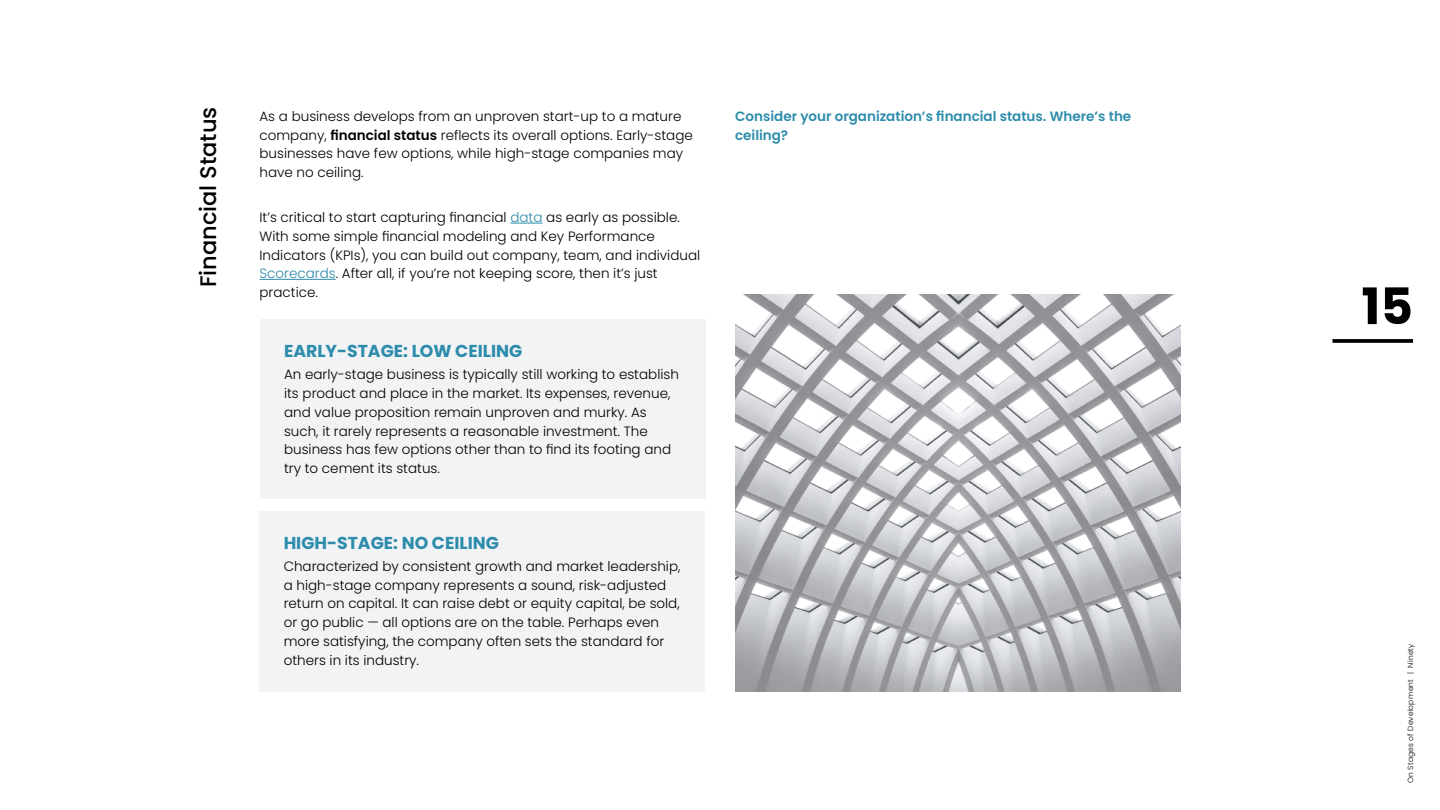
<style>
.page{position:relative;width:1440px;height:810px;background:#fff}
.page>*{position:absolute;margin:0;border:0;box-sizing:border-box;transform-origin:0 0}
.t1{font:700 50.25px "Poppins";color:#000}
.t2{font:500 22.5px "Poppins";color:#000}
.t3{font:700 17.25px "Poppins";color:#2d8cab}
.t4{font:300 13.5px/18.8px "Poppins";color:#000}
.t5{font:600 13.5px/18.8px "Poppins";color:#2d8cab}
.t6{font:300 7.5px "Poppins";letter-spacing:.025em;color:#000}
.s1{font-weight:600}
.s2{color:#2f8baa}
</style>
<div class="page">
<svg style="left:1333px;top:339px;width:80px;height:4px"></svg>
<hr style="left:510px;top:223px;width:33px;height:1px;background:#2f8baa">
<hr style="left:260px;top:279px;width:76px;height:1px;background:#2f8baa">
<img style="left:735px;top:294px;width:445px;height:397px">
<div style="left:260px;top:511px;width:445px;height:181px;background:#f2f3f5"></div>
<div style="left:260px;top:320px;width:445px;height:179px;background:#f2f3f5"></div>
<h2 class="t2" style="left:195px;top:287px;width:182px;rotate:-90deg">Financial Status</h2>
<p class="t4" style="left:260px;top:107px;width:435px">As a business develops from an unproven start-up to a mature company, <span class="s1">financial status</span> reflects its overall options. Early-stage businesses have few options, while high-stage companies may have no ceiling.</p>
<p class="t4" style="left:260px;top:208px;width:442px">It’s critical to start capturing financial <span class="s2">data</span> as early as possible.<br>With some simple financial modeling and Key Performance Indicators (KPIs), you can build out company, team, and individual <span class="s2">Scorecards</span>. After all, if you’re not keeping score, then it’s just practice.</p>
<p class="t3" style="left:284px;top:341px;width:240px">EARLY-STAGE: LOW CEILING</p>
<p class="t4" style="left:284px;top:365px;width:396px">An early-stage business is typically still working to establish its product and place in the market. Its expenses, revenue, and value proposition remain unproven and murky. As such, it rarely represents a reasonable investment. The business has few options other than to find its footing and try to cement its status.</p>
<p class="t3" style="left:284px;top:533px;width:217px">HIGH-STAGE: NO CEILING</p>
<p class="t4" style="left:284px;top:557px;width:398px">Characterized by consistent growth and market leadership, a high-stage company represents a sound, risk-adjusted return on capital. It can raise debt or equity capital, be sold, or go public — all options are on the table. Perhaps even more satisfying, the company often sets the standard for others in its industry.</p>
<p class="t5" style="left:735px;top:107px;width:398px">Consider your organization’s financial status. Where’s the ceiling?</p>
<h1 class="t1" style="left:1361px;top:277px;width:53px">15</h1>
<p class="t6" style="left:1406px;top:783px;width:141px;rotate:-90deg">On Stages of Development | Ninety</p>
</div>
